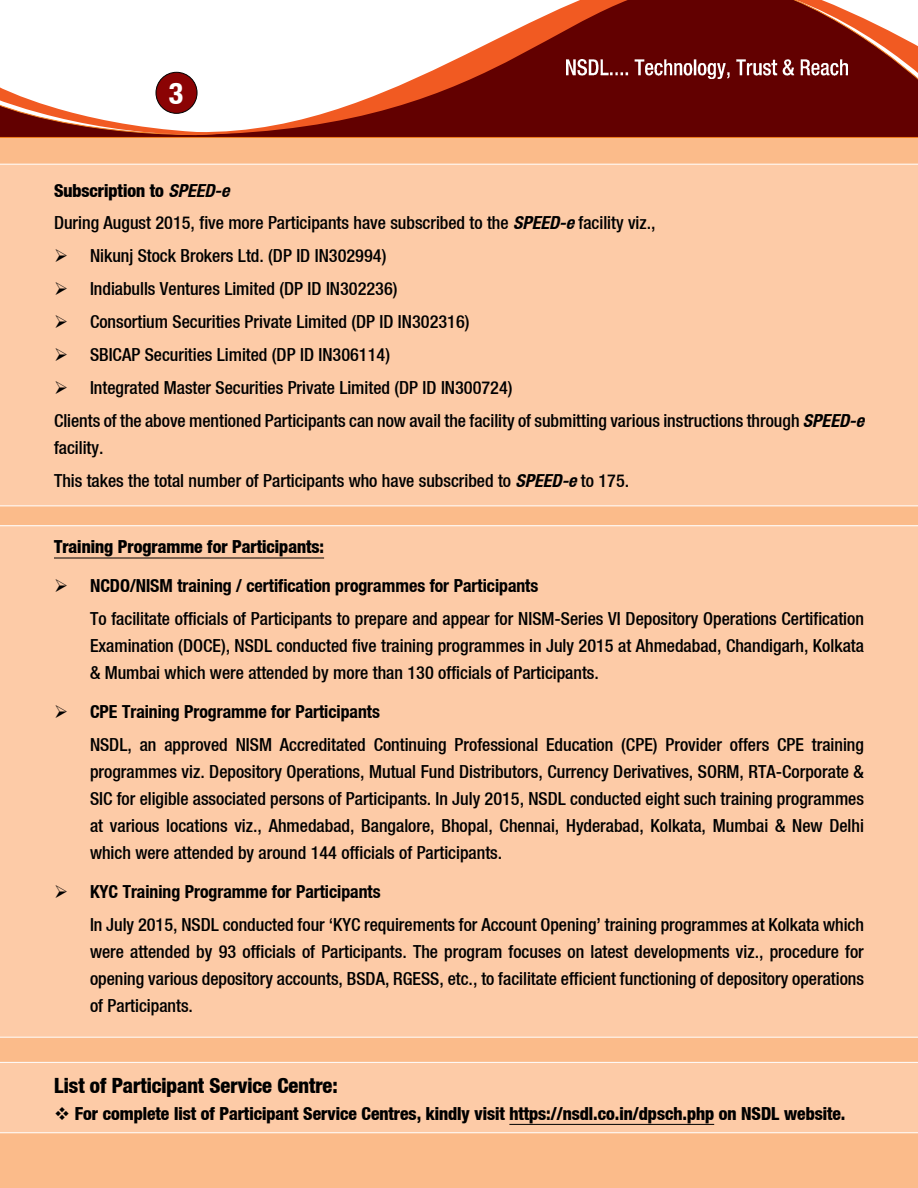
<style>
.page{position:relative;width:918px;height:1188px;background:#fff}
.page>*{position:absolute;margin:0;border:0;box-sizing:border-box;transform-origin:0 0}
.t1{font:30px "Heavenetica Cond 7 Bold SH";color:#fff}
.t2{font:21px "Heavenetica Cond 8 Hvy SH";color:#000}
.t3{font:18px/27px "Heavenetica Cond 6 Med SH";color:#000;text-align:justify}
.t4{font:18px "Heavenetica Cond 8 Hvy SH";color:#000}
.t5{font:18px "Heavenetica Cond 7 Bold SH";color:#000}
.s1{font-family:"Heavenetica Cond 7 Bold Obl SH"}
</style>
<div class="page">
<hr style="left:0;top:137px;width:918px;height:1px;background:#f58220">
<div style="left:0;top:138px;width:918px;height:1050px;background:#fbbb8a"></div>
<svg style="left:0;top:0;width:918px;height:136px"></svg>
<div style="left:156px;top:72px;width:41px;height:41px;background:#8b0304;border-radius:50%"></div>
<div style="left:156px;top:72px;width:41px;height:42px;border:1px solid #000;border-radius:50%"></div>
<div style="left:0;top:1062px;width:918px;height:71px;background:#fdcba7"></div>
<hr style="left:509px;top:1124px;width:205px;height:1px;background:#000">
<div style="left:0;top:164px;width:918px;height:342px;background:#fdcba7"></div>
<div style="left:0;top:525px;width:918px;height:513px;background:#fdcba7"></div>
<hr style="left:54px;top:558px;width:270px;height:1px;background:#000">
<svg style="left:68px;top:262px;width:18px;height:1px"></svg>
<svg style="left:68px;top:295px;width:18px;height:1px"></svg>
<svg style="left:68px;top:328px;width:18px;height:1px"></svg>
<svg style="left:68px;top:361px;width:18px;height:1px"></svg>
<svg style="left:68px;top:394px;width:18px;height:1px"></svg>
<svg style="left:68px;top:592px;width:18px;height:1px"></svg>
<svg style="left:68px;top:718px;width:18px;height:1px"></svg>
<svg style="left:68px;top:898px;width:18px;height:1px"></svg>
<h1 class="t1" style="left:169px;top:74px;width:16px">3</h1>
<p class="t4" style="left:54px;top:178px;width:177px">Subscription to <span class="s1">SPEED-e</span></p>
<p class="t3" style="left:54px;top:209px;width:603px">During August 2015, five more Participants have subscribed to the <span class="s1">SPEED-e</span> facility viz.,</p>
<p class="t3" style="left:54px;top:242px;width:334px">➢ Nikunj Stock Brokers Ltd. (DP ID IN302994)</p>
<p class="t3" style="left:54px;top:275px;width:345px">➢ Indiabulls Ventures Limited (DP ID IN302236)</p>
<p class="t3" style="left:54px;top:308px;width:417px">➢ Consortium Securities Private Limited (DP ID IN302316)</p>
<p class="t3" style="left:54px;top:341px;width:338px">➢ SBICAP Securities Limited (DP ID IN306114)</p>
<p class="t3" style="left:54px;top:371px;width:811px;line-height:33px">➢ Integrated Master Securities Private Limited (DP ID IN300724)<br>Clients of the above mentioned Participants can now avail the facility of submitting various instructions through <span class="s1">SPEED-e</span></p>
<p class="t3" style="left:54px;top:431px;width:577px;line-height:33px">facility.<br>This takes the total number of Participants who have subscribed to <span class="s1">SPEED-e</span> to 175.</p>
<p class="t4" style="left:54px;top:535px;width:272px">Training Programme for Participants:</p>
<p class="t5" style="left:54px;top:574px;width:486px">➢ NCDO/NISM training / certification programmes for Participants</p>
<p class="t3" style="left:90px;top:605px;width:775px">To facilitate officials of Participants to prepare and appear for NISM-Series VI Depository Operations Certification Examination (DOCE), NSDL conducted five training programmes in July 2015 at Ahmedabad, Chandigarh, Kolkata &amp; Mumbai which were attended by more than 130 officials of Participants.</p>
<p class="t5" style="left:54px;top:700px;width:327px">➢ CPE Training Programme for Participants</p>
<p class="t3" style="left:90px;top:731px;width:776px">NSDL, an approved NISM Accreditated Continuing Professional Education (CPE) Provider offers CPE training programmes viz. Depository Operations, Mutual Fund Distributors, Currency Derivatives, SORM, RTA-Corporate &amp; SIC for eligible associated persons of Participants. In July 2015, NSDL conducted eight such training programmes at various locations viz., Ahmedabad, Bangalore, Bhopal, Chennai, Hyderabad, Kolkata, Mumbai &amp; New Delhi which were attended by around 144 officials of Participants.</p>
<p class="t5" style="left:54px;top:880px;width:328px">➢ KYC Training Programme for Participants</p>
<p class="t3" style="left:90px;top:911px;width:776px">In July 2015, NSDL conducted four ‘KYC requirements for Account Opening’ training programmes at Kolkata which were attended by 93 officials of Participants. The program focuses on latest developments viz., procedure for opening various depository accounts, BSDA, RGESS, etc., to facilitate efficient functioning of depository operations of Participants.</p>
<p class="t2" style="left:54px;top:1072px;width:285px">List of Participant Service Centre:</p>
<p class="t4" style="left:54px;top:1102px;width:793px">❖ For complete list of Participant Service Centres, kindly visit https://nsdl.co.in/dpsch.php on NSDL website.</p>
</div>
